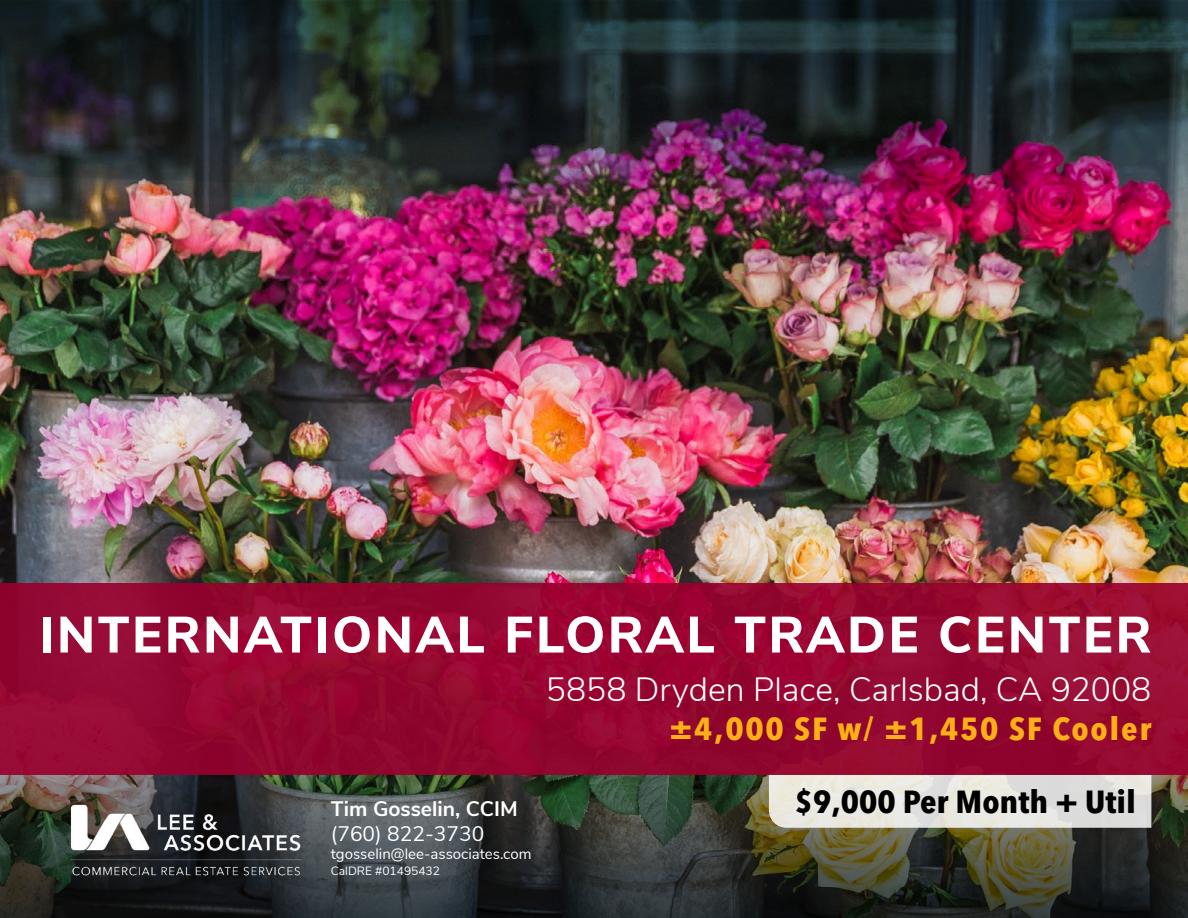
<style>
.page{position:relative;width:1188px;height:918px;background:#fff}
.page>*{position:absolute;margin:0;border:0;box-sizing:border-box;transform-origin:0 0}
.t1{font:800 51px "Nunito Sans";letter-spacing:.05em;color:#fff}
.t2{font:300 33.6px "Nunito Sans";color:#fff}
.t3{font:700 condensed 31.65px "Avenir Next LT Pro";letter-spacing:.05em;color:#fcaf17;scale:1.1 1}
.t4{font:700 condensed 31.65px "Avenir Next LT Pro";color:#000;scale:1.1 1}
.t5{font:700 21px "Nunito Sans";color:#fff}
.t6{font:21px "Nunito Sans";color:#fff}
.t7{font:15px "Nunito Sans";color:#fff}
.t8{font:12px "Nunito Sans";color:#fff}
</style>
<div class="page">
<img style="left:0;top:216px;width:1188px;height:368px">
<img style="left:0;top:775px;width:1188px;height:143px">
<div style="left:0;top:584px;width:1188px;height:191px;background:#960730"></div>
<img style="left:0;top:0;width:1188px;height:216px">
<img style="left:68px;top:802px;width:239px;height:73px">
<svg style="left:769px;top:775px;width:382px;height:53px;background:#e4e3de"></svg>
<h1 class="t1" style="left:39px;top:597px;width:1114px">INTERNATIONAL FLORAL TRADE CENTER</h1>
<p class="t2" style="left:546px;top:665px;width:607px">5858 Dryden Place, Carlsbad, CA 92008</p>
<p class="t3" style="left:669px;top:709px;width:440px">±4,000 SF w/ ±1,450 SF Cooler</p>
<p class="t5" style="left:331px;top:793px;width:188px">Tim Gosselin, CCIM</p>
<p class="t6" style="left:331px;top:818px;width:155px">(760) 822-3730</p>
<p class="t7" style="left:331px;top:843px;width:202px">tgosselin@lee-associates.com</p>
<p class="t8" style="left:331px;top:862px;width:111px">CalDRE #01495432</p>
<p class="t4" style="left:795px;top:782px;width:312px">$9,000 Per Month + Util</p>
</div>
